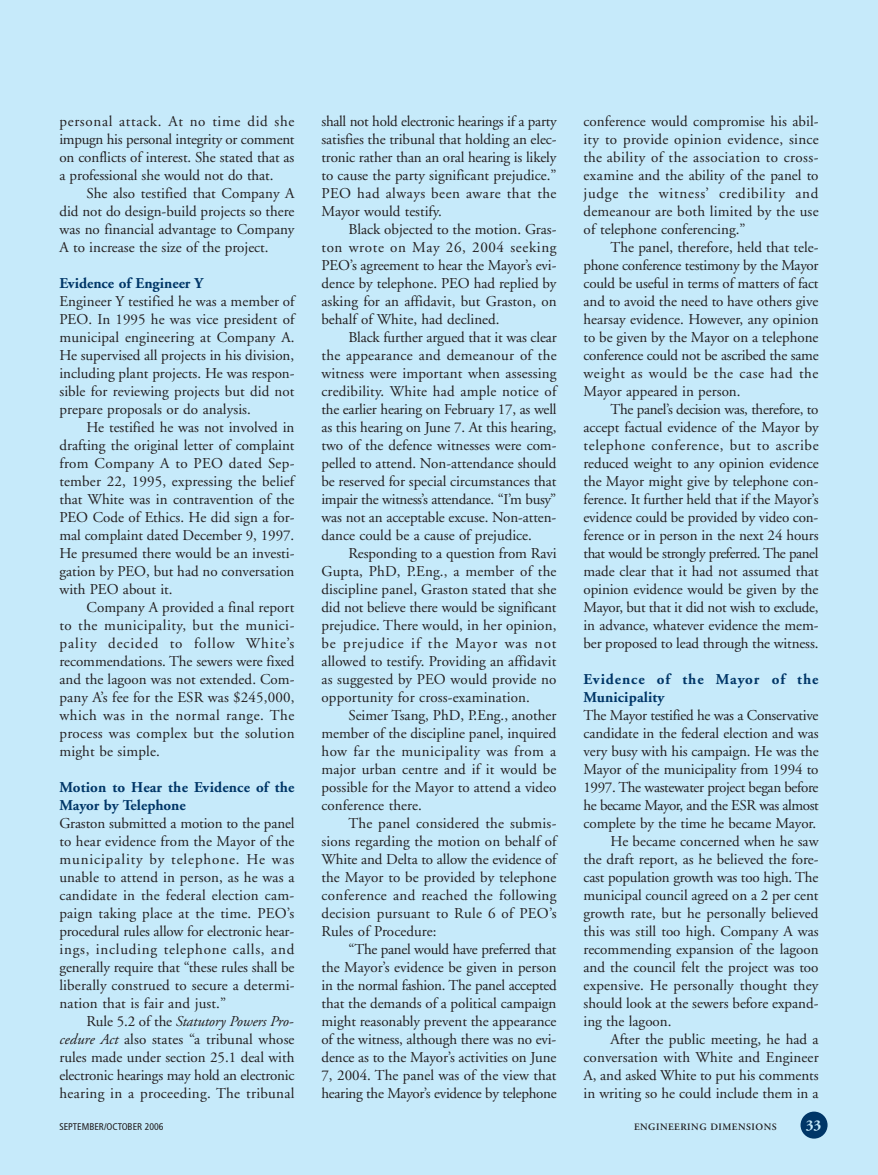
<style>
.page{position:relative;width:878px;height:1175px;background:#fff}
.page>*{position:absolute;margin:0;border:0;box-sizing:border-box;transform-origin:0 0}
.t1{font:15px/18px "Adobe Garamond";color:#231f20;text-align:justify}
.t2{font:700 15px/18px "Adobe Garamond";letter-spacing:.01em;color:#003667}
.t3{font:15px "Adobe Garamond";letter-spacing:-.025em;color:#231f20}
.t4{font:700 15px/18px "Adobe Garamond";letter-spacing:.055em;color:#003667}
.t5{font:15px "Adobe Garamond";letter-spacing:-.02em;color:#231f20}
.t6{font:15px "Adobe Garamond";letter-spacing:-.03em;color:#231f20}
.t7{font:700 15px "Adobe Garamond";color:#c6eafa}
.t8{font:condensed 9.75px "Frutiger";color:#231f20}
.t9{font:600 9.75px "Adobe Garamond";letter-spacing:.05em;color:#231f20}
.s1{font-style:italic}
</style>
<div class="page">
<div style="left:0;top:0;width:878px;height:1174px;background:#c6eafa"></div>
<div style="left:800px;top:1111px;width:27px;height:27px;background:#003667;border-radius:50%"></div>
<p class="t1" style="left:59px;top:114px;width:236px">personal attack. At no time did she impugn his personal integrity or comment on conflicts of interest. She stated that as a professional she would not do that.</p>
<p class="t1" style="left:59px;top:186px;width:237px;text-indent:27px">She also testified that Company A did not do design-build projects so there was no financial advantage to Company A to increase the size of the project.</p>
<p class="t2" style="left:59px;top:276px;width:145px">Evidence of Engineer Y</p>
<p class="t1" style="left:59px;top:294px;width:237px">Engineer Y testified he was a member of PEO. In 1995 he was vice president of municipal engineering at Company A.<br>He supervised all projects in his division, including plant projects. He was respon&shy;sible for reviewing projects but did not prepare proposals or do analysis.</p>
<p class="t1" style="left:59px;top:420px;width:237px;text-indent:27px">He testified he was not involved in drafting the original letter of complaint from Company A to PEO dated Sep&shy;tember 22, 1995, expressing the belief that White was in contravention of the PEO Code of Ethics. He did sign a for&shy;mal complaint dated December 9, 1997.<br>He presumed there would be an investi&shy;gation by PEO, but had no conversation with PEO about it.</p>
<p class="t1" style="left:59px;top:600px;width:237px;text-indent:27px">Company A provided a final report to the municipality, but the munici&shy;pality decided to follow White’s recommendations. The sewers were fixed and the lagoon was not extended. Com&shy;pany A’s fee for the ESR was $245,000, which was in the normal range. The process was complex but the solution might be simple.</p>
<p class="t2" style="left:59px;top:780px;width:236px">Motion to Hear the Evidence of the<br>Mayor by Telephone</p>
<p class="t1" style="left:59px;top:816px;width:237px">Graston submitted a motion to the panel to hear evidence from the Mayor of the municipality by telephone. He was unable to attend in person, as he was a candidate in the federal election cam&shy;paign taking place at the time. PEO’s procedural rules allow for electronic hear&shy;ings, including telephone calls, and generally require that “these rules shall be liberally construed to secure a determi&shy;nation that is fair and just.”</p>
<p class="t1" style="left:59px;top:1014px;width:237px;text-indent:27px">Rule 5.2 of the <span class="s1">Statutory Powers Pro&shy;cedure Act</span> also states “a tribunal whose rules made under section 25.1 deal with electronic hearings may hold an electronic hearing in a proceeding. The tribunal</p>
<p class="t1" style="left:321px;top:114px;width:237px">shall not hold electronic hearings if a party satisfies the tribunal that holding an elec&shy;tronic rather than an oral hearing is likely to cause the party significant prejudice.” PEO had always been aware that the Mayor would testify.</p>
<p class="t1" style="left:321px;top:222px;width:236px;text-indent:27px">Black objected to the motion. Gras&shy;ton wrote on May 26, 2004 seeking PEO’s agreement to hear the Mayor’s evi&shy;dence by telephone. PEO had replied by asking for an affidavit, but Graston, on behalf of White, had declined.</p>
<p class="t1" style="left:321px;top:330px;width:237px;text-indent:27px">Black further argued that it was clear the appearance and demeanour of the witness were important when assessing credibility. White had ample notice of the earlier hearing on February 17, as well as this hearing on June 7. At this hearing, two of the defence witnesses were com&shy;pelled to attend. Non-attendance should be reserved for special circumstances that impair the witness’s attendance. “I’m busy” was not an acceptable excuse. Non-atten&shy;dance could be a cause of prejudice.</p>
<p class="t1" style="left:321px;top:546px;width:237px;text-indent:27px">Responding to a question from Ravi Gupta, PhD, P.Eng., a member of the discipline panel, Graston stated that she did not believe there would be significant prejudice. There would, in her opinion, be prejudice if the Mayor was not allowed to testify. Providing an affidavit as suggested by PEO would provide no opportunity for cross-examination.</p>
<p class="t1" style="left:321px;top:708px;width:236px;text-indent:27px">Seimer Tsang, PhD, P.Eng., another member of the discipline panel, inquired how far the municipality was from a major urban centre and if it would be possible for the Mayor to attend a video conference there.</p>
<p class="t1" style="left:321px;top:816px;width:236px;text-indent:27px">The panel considered the submis&shy;sions regarding the motion on behalf of White and Delta to allow the evidence of the Mayor to be provided by telephone conference and reached the following decision pursuant to Rule 6 of PEO’s Rules of Procedure:</p>
<p class="t1" style="left:321px;top:942px;width:237px;text-indent:27px">“The panel would have preferred that the Mayor’s evidence be given in person in the normal fashion. The panel accepted that the demands of a political campaign might reasonably prevent the appearance of the witness, although there was no evi&shy;dence as to the Mayor’s activities on June 7, 2004. The panel was of the view that hearing the Mayor’s evidence by telephone</p>
<p class="t1" style="left:583px;top:114px;width:237px">conference would compromise his abil&shy;ity to provide opinion evidence, since the ability of the association to cross&shy;examine and the ability of the panel to judge the witness’ credibility and demeanour are both limited by the use of telephone conferencing.”</p>
<p class="t1" style="left:583px;top:240px;width:237px;text-indent:27px">The panel, therefore, held that tele&shy;phone conference testimony by the Mayor could be useful in terms of matters of fact and to avoid the need to have others give hearsay evidence. However, any opinion to be given by the Mayor on a telephone conference could not be ascribed the same weight as would be the case had the Mayor appeared in person.</p>
<p class="t1" style="left:583px;top:402px;width:237px;text-indent:27px">The panel’s decision was, therefore, to accept factual evidence of the Mayor by telephone conference, but to ascribe reduced weight to any opinion evidence the Mayor might give by telephone con&shy;ference. It further held that if the Mayor’s evidence could be provided by video con&shy;ference or in person in the next 24 hours that would be strongly preferred. The panel made clear that it had not assumed that opinion evidence would be given by the Mayor, but that it did not wish to exclude, in advance, whatever evidence the mem&shy;ber proposed to lead through the witness.</p>
<p class="t4" style="left:583px;top:672px;width:236px">Evidence of the Mayor of the<br>Municipality</p>
<p class="t5" style="left:583px;top:709px;width:236px">The Mayor testified he was a Conservative</p>
<p class="t1" style="left:583px;top:726px;width:236px">candidate in the federal election and was</p>
<p class="t1" style="left:583px;top:744px;width:236px">very busy with his campaign. He was the</p>
<p class="t1" style="left:583px;top:762px;width:236px">Mayor of the municipality from 1994 to</p>
<p class="t3" style="left:583px;top:781px;width:236px">1997. The wastewater project began before</p>
<p class="t6" style="left:583px;top:799px;width:237px">he became Mayor, and the ESR was almost</p>
<p class="t1" style="left:583px;top:816px;width:234px">complete by the time he became Mayor.</p>
<p class="t1" style="left:610px;top:834px;width:209px">He became concerned when he saw</p>
<p class="t1" style="left:583px;top:852px;width:236px">the draft report, as he believed the fore-</p>
<p class="t1" style="left:583px;top:870px;width:236px">cast population growth was too high. The</p>
<p class="t1" style="left:583px;top:888px;width:236px">municipal council agreed on a 2 per cent</p>
<p class="t1" style="left:583px;top:906px;width:236px">growth rate, but he personally believed</p>
<p class="t1" style="left:583px;top:924px;width:236px">this was still too high. Company A was</p>
<p class="t1" style="left:583px;top:942px;width:236px">recommending expansion of the lagoon</p>
<p class="t1" style="left:583px;top:960px;width:236px">and the council felt the project was too</p>
<p class="t1" style="left:583px;top:978px;width:236px">expensive. He personally thought they</p>
<p class="t1" style="left:583px;top:996px;width:236px">should look at the sewers before expand-</p>
<p class="t1" style="left:583px;top:1014px;width:89px">ing the lagoon.</p>
<p class="t1" style="left:610px;top:1032px;width:209px">After the public meeting, he had a</p>
<p class="t1" style="left:583px;top:1050px;width:237px">conversation with White and Engineer</p>
<p class="t1" style="left:583px;top:1068px;width:236px">A, and asked White to put his comments</p>
<p class="t1" style="left:583px;top:1086px;width:236px">in writing so he could include them in a</p>
<p class="t8" style="left:59px;top:1122px;width:106px">SEPTEMBER/OCTOBER 2006</p>
<p class="t9" style="left:634px;top:1122px;width:144px">ENGINEERING DIMENSIONS</p>
<p class="t7" style="left:805px;top:1118px;width:17px">33</p>
</div>
